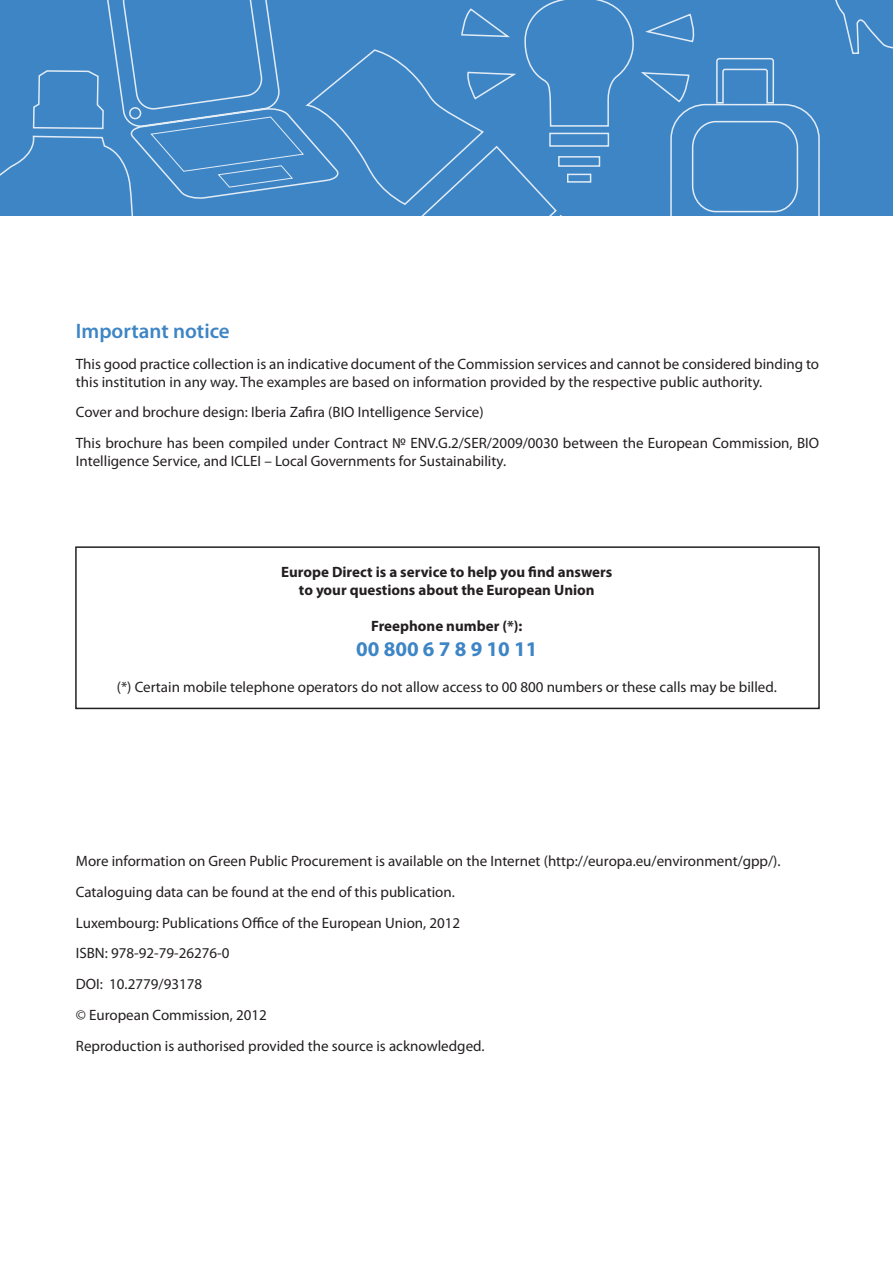
<style>
.page{position:relative;width:893px;height:1263px;background:#fff}
.page>*{position:absolute;margin:0;border:0;box-sizing:border-box;transform-origin:0 0}
.t1{font:600 21px "Myriad Pro";color:#3e85c5}
.t2{font:700 21px "Myriad Pro";color:#3e85c5}
.t3{font:15px/30.8px "Myriad Pro";color:#231f20}
.t4{font:700 15px/18px "Myriad Pro";color:#231f20;text-align:center}
</style>
<div class="page">
<div style="left:0;top:0;width:893px;height:215px;background:#3e85c5"></div>
<svg style="left:835px;top:0;width:58px;height:55px"></svg>
<svg style="left:461px;top:0;width:208px;height:95px"></svg>
<svg style="left:669px;top:13px;width:151px;height:203px"></svg>
<svg style="left:107px;top:0;width:183px;height:199px"></svg>
<svg style="left:150px;top:116px;width:155px;height:72px"></svg>
<svg style="left:0;top:36px;width:135px;height:180px"></svg>
<svg style="left:305px;top:50px;width:357px;height:166px"></svg>
<div style="left:75px;top:546px;width:745px;height:163px;border:2px solid #231f20"></div>
<h1 class="t1" style="left:76px;top:317px;width:155px">Important notice</h1>
<p class="t3" style="left:76px;top:354px;width:745px;line-height:18px">This good practice collection is an indicative document of the Commission services and cannot be considered binding to this institution in any way. The examples are based on information provided by the respective public authority.</p>
<p class="t3" style="left:76px;top:397px;width:745px">Cover and brochure design: Iberia Zafira (BIO Intelligence Service)<br>This brochure has been compiled under Contract № ENV.G.2/SER/2009/0030 between the European Commission, BIO</p>
<p class="t3" style="left:76px;top:445px;width:432px">Intelligence Service, and ICLEI – Local Governments for Sustainability.</p>
<p class="t4" style="left:281px;top:563px;width:333px">Europe Direct is a service to help you find answers to your questions about the European Union</p>
<p class="t4" style="left:371px;top:617px;width:153px">Freephone number (*):</p>
<h1 class="t2" style="left:356px;top:636px;width:183px">00 800 6 7 8 9 10 11</h1>
<p class="t3" style="left:117px;top:672px;width:662px">(*) Certain mobile telephone operators do not allow access to 00 800 numbers or these calls may be billed.</p>
<p class="t3" style="left:76px;top:845px;width:706px">More information on Green Public Procurement is available on the Internet (http://europa.eu/environment/gpp/).<br>Cataloguing data can be found at the end of this publication.<br>Luxembourg: Publications Office of the European Union, 2012<br>ISBN: 978-92-79-26276-0<br>DOI: 10.2779/93178<br>© European Commission, 2012<br>Reproduction is authorised provided the source is acknowledged.</p>
</div>
